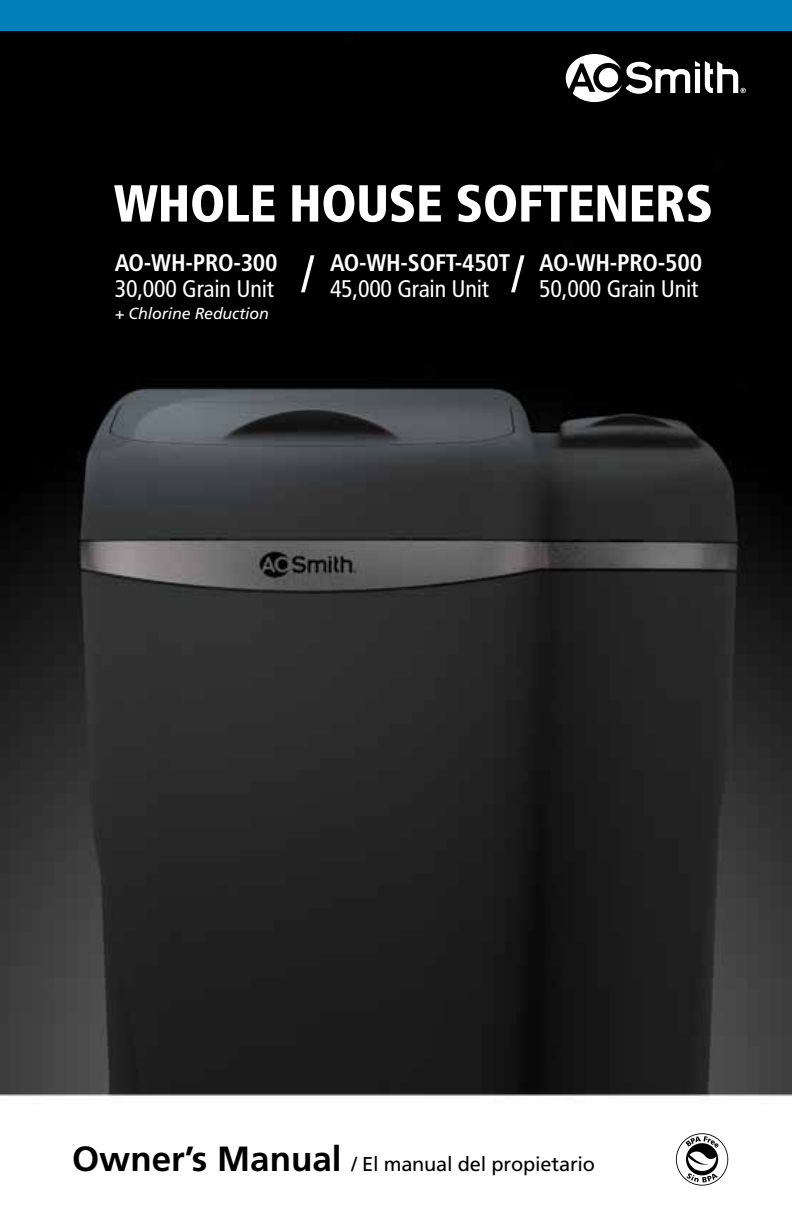
<style>
.page{position:relative;width:792px;height:1224px;background:#fff}
.page>*{position:absolute;margin:0;border:0;box-sizing:border-box;transform-origin:0 0}
.t1{font:900 condensed 52px "Frutiger LT Pro";letter-spacing:-.01em;color:#fff}
.t2{font:condensed 52px "Frutiger LT Pro";color:#fff}
.t3{font:condensed 24px "Frutiger LT Pro";letter-spacing:-.01em;color:#fff}
.t4{font:700 condensed 24px "Frutiger LT Pro";letter-spacing:-.01em;color:#fff}
.t5{font:20px "Frutiger LT Pro";letter-spacing:-.01em;color:#000}
.t6{font:italic 16px "Frutiger LT Pro";letter-spacing:-.01em;color:#fff}
.s1{font-weight:700;font-size:35px}
</style>
<div class="page">
<img style="left:0;top:30px;width:792px;height:1133px">
<svg style="left:676px;top:1133px;width:52px;height:53px"></svg>
<svg style="left:566px;top:54px;width:180px;height:48px"></svg>
<div style="left:0;top:0;width:792px;height:30px;background:#0080bb"></div>
<h1 class="t1" style="left:114px;top:172px;width:601px">WHOLE HOUSE SOFTENERS</h1>
<h1 class="t2" style="left:511px;top:244px;width:15px">/</h1>
<p class="t4" style="left:115px;top:248px;width:164px">AO-WH-PRO-300</p>
<p class="t3" style="left:115px;top:275px;width:161px">30,000 Grain Unit</p>
<p class="t6" style="left:115px;top:304px;width:156px">+ Chlorine Reduction</p>
<p class="t4" style="left:330px;top:248px;width:182px">AO-WH-SOFT-450T</p>
<p class="t3" style="left:330px;top:275px;width:161px">45,000 Grain Unit</p>
<p class="t4" style="left:539px;top:248px;width:164px">AO-WH-PRO-500</p>
<h1 class="t2" style="left:301px;top:244px;width:15px">/</h1>
<p class="t3" style="left:539px;top:275px;width:161px">50,000 Grain Unit</p>
<p class="t5" style="left:72px;top:1152px;width:525px"><span class="s1">Owner’s Manual</span> / El manual del propietario</p>
</div>
